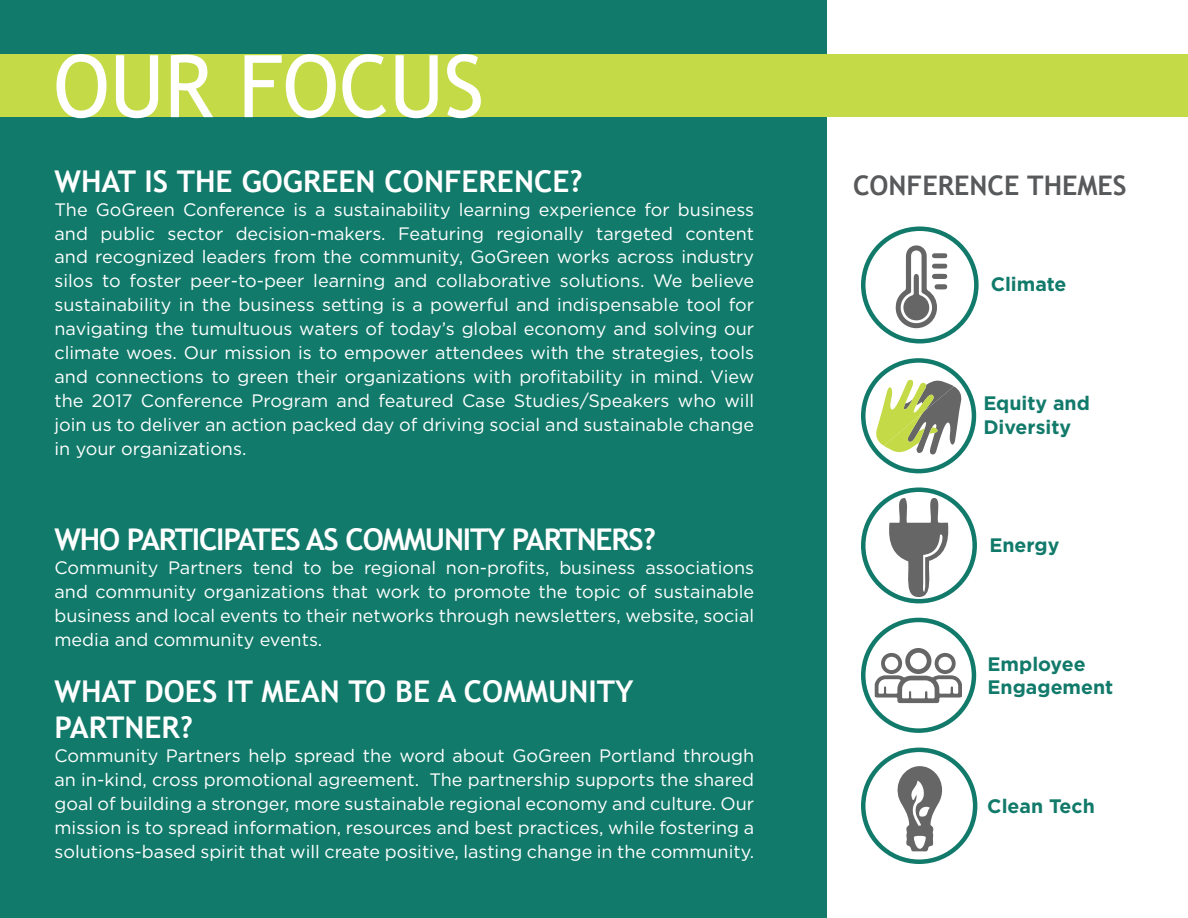
<style>
.page{position:relative;width:1188px;height:918px;background:#fff}
.page>*{position:absolute;margin:0;border:0;box-sizing:border-box;transform-origin:0 0}
.t1{font:86.55px "Trebuchet MS";color:#fff}
.t2{font:700 30px/36px "Trebuchet MS";color:#fff}
.t3{font:700 30px "Trebuchet MS";letter-spacing:-.04em;color:#fff}
.t4{font:700 27px "Trebuchet MS";color:#58595b}
.t5{font:700 19.5px/23.4px "Gotham";color:#117a6a}
.t6{font:18px/24px "Gotham";color:#fff;text-align:justify}
</style>
<div class="page">
<div style="left:0;top:0;width:826px;height:918px;background:#117a6a"></div>
<div style="left:0;top:54px;width:1188px;height:63px;background:#c5da47"></div>
<div style="left:861px;top:358px;width:115px;height:115px;border:4px solid #117a6a;border-radius:50%"></div>
<div style="left:861px;top:618px;width:115px;height:115px;border:4px solid #117a6a;border-radius:50%"></div>
<div style="left:861px;top:226px;width:118px;height:118px;border:4px solid #117a6a;border-radius:50%"></div>
<div style="left:861px;top:748px;width:116px;height:116px;border:4px solid #117a6a;border-radius:50%"></div>
<svg style="left:887px;top:498px;width:63px;height:99px"></svg>
<div style="left:861px;top:487px;width:116px;height:116px;border:4px solid #117a6a;border-radius:50%"></div>
<svg style="left:895px;top:245px;width:52px;height:83px"></svg>
<svg style="left:875px;top:379px;width:87px;height:76px"></svg>
<svg style="left:875px;top:648px;width:87px;height:55px"></svg>
<svg style="left:897px;top:766px;width:45px;height:86px"></svg>
<h1 class="t1" style="left:53px;top:36px;width:433px">OUR FOCUS</h1>
<h2 class="t2" style="left:55px;top:163px;width:530px">WHAT IS THE GOGREEN CONFERENCE?</h2>
<p class="t6" style="left:55px;top:197px;width:701px">The GoGreen Conference is a sustainability learning experience for business and public sector decision-makers. Featuring regionally targeted content and recognized leaders from the community, GoGreen works across industry silos to foster peer-to-peer learning and collaborative solutions. We believe sustainability in the business setting is a powerful and indispensable tool for navigating the tumultuous waters of today’s global economy and solving our climate woes. Our mission is to empower attendees with the strategies, tools and connections to green their organizations with profitability in mind. View the 2017 Conference Program and featured Case Studies/Speakers who will join us to deliver an action packed day of driving social and sustainable change in your organizations.</p>
<h2 class="t3" style="left:55px;top:521px;width:603px">WHO PARTICIPATES AS COMMUNITY PARTNERS?</h2>
<p class="t6" style="left:55px;top:555px;width:701px">Community Partners tend to be regional non-profits, business associations and community organizations that work to promote the topic of sustainable business and local events to their networks through newsletters, website, social media and community events.</p>
<h2 class="t2" style="left:55px;top:673px;width:580px">WHAT DOES IT MEAN TO BE A COMMUNITY<br>PARTNER?</h2>
<p class="t6" style="left:55px;top:743px;width:701px">Community Partners help spread the word about GoGreen Portland through an in-kind, cross promotional agreement. The partnership supports the shared goal of building a stronger, more sustainable regional economy and culture. Our mission is to spread information, resources and best practices, while fostering a solutions-based spirit that will create positive, lasting change in the community.</p>
<h3 class="t4" style="left:853px;top:168px;width:275px">CONFERENCE THEMES</h3>
<p class="t5" style="left:991px;top:272px;width:77px">Climate</p>
<p class="t5" style="left:983px;top:392px;width:108px">Equity and<br>Diversity</p>
<p class="t5" style="left:989px;top:534px;width:71px">Energy</p>
<p class="t5" style="left:988px;top:652px;width:127px">Employee<br>Engagement</p>
<p class="t5" style="left:987px;top:794px;width:109px">Clean Tech</p>
</div>
